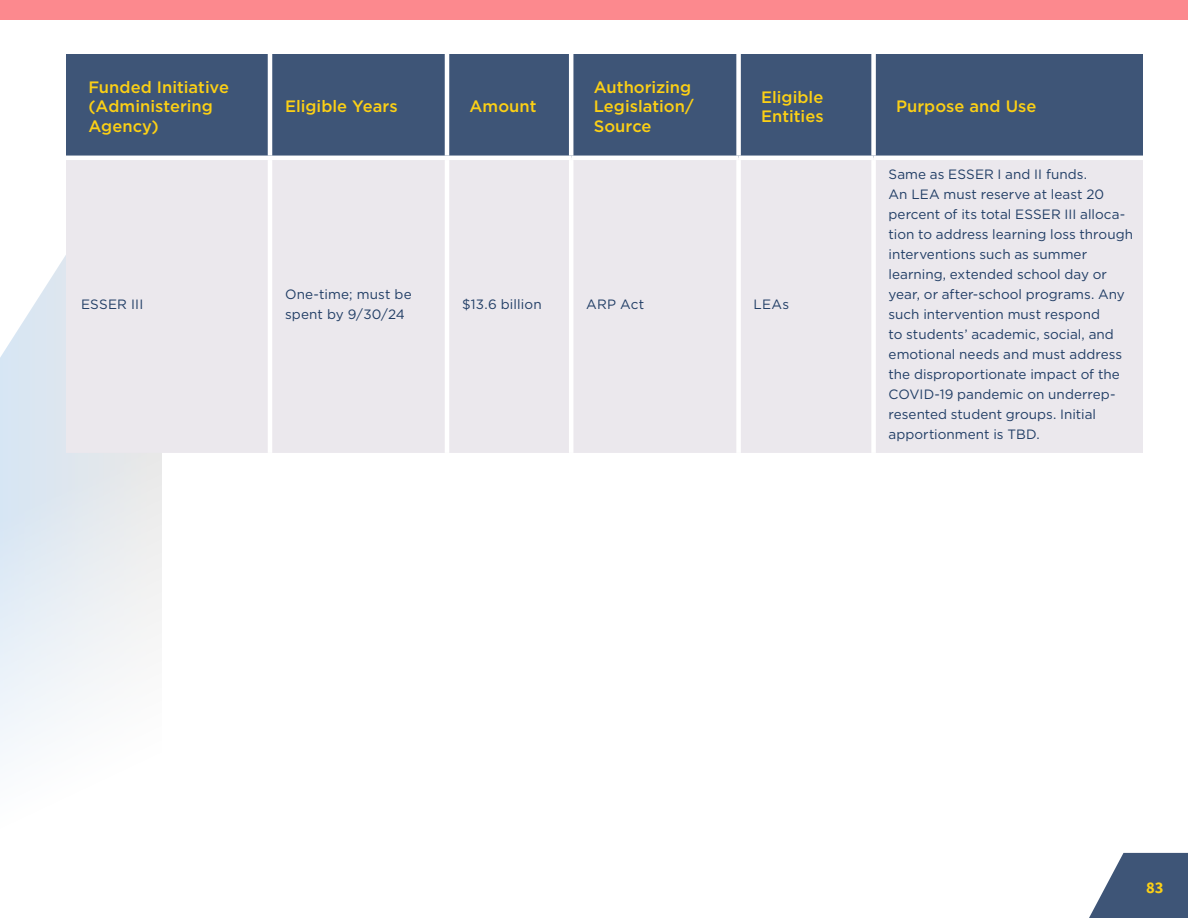
<style>
.page{position:relative;width:1188px;height:918px;background:#fff}
.page>*{position:absolute;margin:0;border:0;box-sizing:border-box;transform-origin:0 0}
.Table_Header{font:500 16.5px/19.8px "Gotham";letter-spacing:.005em;color:#fcd015}
.t1{font:700 16.5px "Source Sans Pro";color:#fcd015}
.Body_Cell{font:13.5px/20px "Gotham";letter-spacing:.005em;color:#203d65}
</style>
<div class="page">
<svg style="left:1089px;top:853px;width:99px;height:65px"></svg>
<div style="left:0;top:0;width:1188px;height:20px;background:#fc898e"></div>
<svg style="left:0;top:255px;width:162px;height:498px"></svg>
<div style="left:66px;top:54px;width:1077px;height:102px;background:#3e5577"></div>
<div style="left:66px;top:160px;width:1077px;height:293px;background:#ebe8ed"></div>
<hr style="left:445px;top:54px;width:4px;height:102px;background:#fff">
<hr style="left:569px;top:160px;width:4px;height:293px;background:#fff">
<div style="left:736px;top:160px;width:5px;height:293px;background:#fff"></div>
<div style="left:871px;top:160px;width:5px;height:293px;background:#fff"></div>
<hr style="left:445px;top:160px;width:4px;height:293px;background:#fff">
<hr style="left:268px;top:160px;width:4px;height:293px;background:#fff">
<hr style="left:268px;top:54px;width:4px;height:102px;background:#fff">
<hr style="left:569px;top:54px;width:4px;height:102px;background:#fff">
<div style="left:736px;top:54px;width:5px;height:102px;background:#fff"></div>
<div style="left:871px;top:54px;width:5px;height:102px;background:#fff"></div>
<p class="Table_Header" style="left:88px;top:77px;width:142px">Funded Initiative (Administering<br>Agency)</p>
<p class="Table_Header" style="left:285px;top:97px;width:114px">Eligible Years</p>
<p class="Table_Header" style="left:470px;top:97px;width:69px">Amount</p>
<p class="Table_Header" style="left:594px;top:77px;width:102px">Authorizing<br>Legislation/<br>Source</p>
<p class="Table_Header" style="left:761px;top:87px;width:64px">Eligible<br>Entities</p>
<p class="Table_Header" style="left:896px;top:97px;width:142px">Purpose and Use</p>
<p class="Body_Cell" style="left:81px;top:294px;width:64px">ESSER III</p>
<p class="Body_Cell" style="left:285px;top:284px;width:128px">One-time; must be spent by 9/30/24</p>
<p class="Body_Cell" style="left:462px;top:294px;width:81px">$13.6 billion</p>
<p class="Body_Cell" style="left:586px;top:294px;width:60px">ARP Act</p>
<p class="Body_Cell" style="left:754px;top:294px;width:37px">LEAs</p>
<p class="Body_Cell" style="left:889px;top:164px;width:246px">Same as ESSER I and II funds.<br>An LEA must reserve at least 20 percent of its total ESSER III alloca&shy;tion to address learning loss through interventions such as summer learning, extended school day or year, or after-school programs. Any such intervention must respond<br>to students’ academic, social, and emotional needs and must address the disproportionate impact of the<br>COVID-19 pandemic on underrep&shy;resented student groups. Initial apportionment is TBD.</p>
<p class="t1" style="left:1146px;top:877px;width:19px">83</p>
</div>
